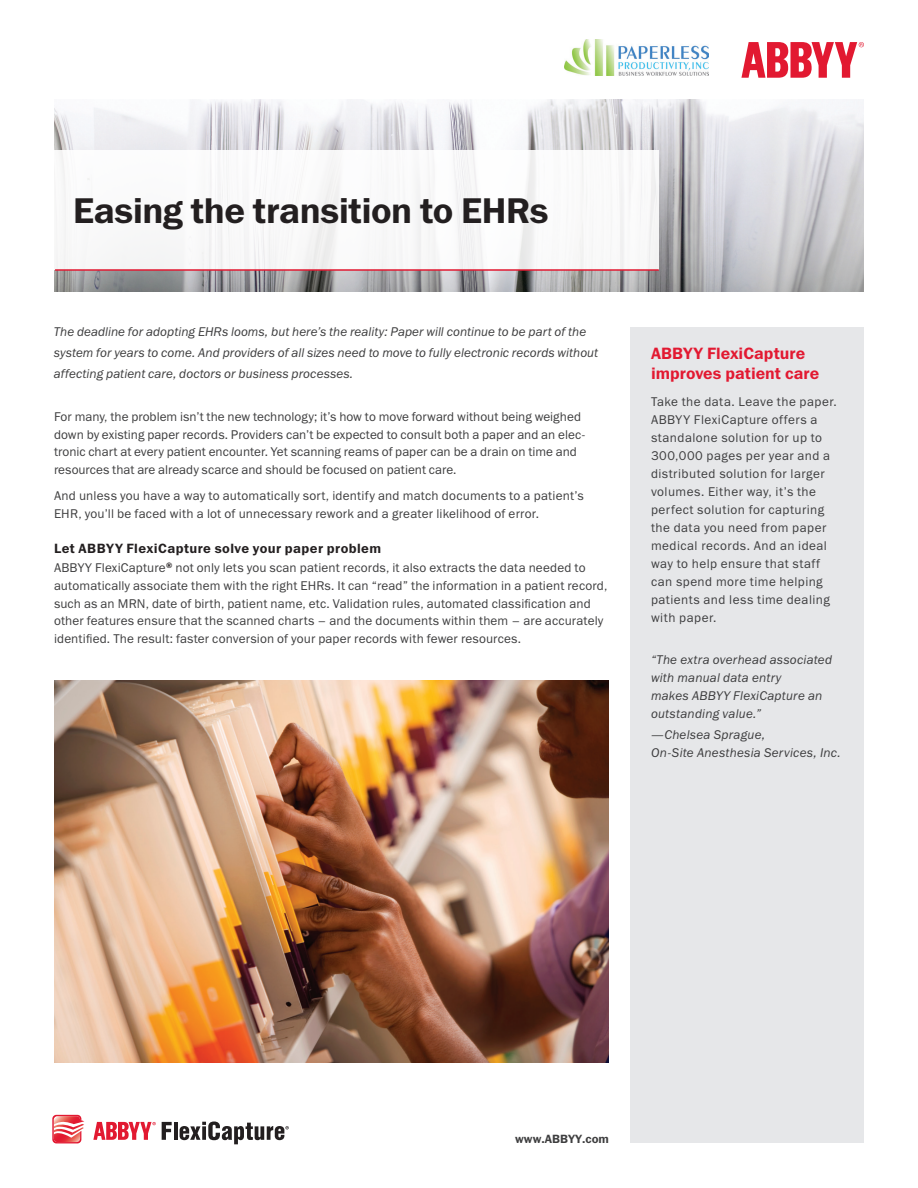
<style>
.page{position:relative;width:918px;height:1188px;background:#fff}
.page>*{position:absolute;margin:0;border:0;box-sizing:border-box;transform-origin:0 0}
.t1{font:36px "Franklin Gothic Demi ITC";letter-spacing:-.015em;color:#231f20}
.t2{font:16.5px/19.5px "Franklin Gothic Demi ITC";color:#e21931}
.t3{font:13.5px "Franklin Gothic Demi ITC";letter-spacing:.03em;color:#231f20}
.t4{font:12.75px/17.5px "Franklin Gothic Book ITC";letter-spacing:.015em;color:#3e3e3f}
.t5{font:italic 12.75px/18px "Franklin Gothic Book ITC";letter-spacing:.01em;color:#3e3e3f}
.t6{font:12.75px/18px "Franklin Gothic Book ITC";letter-spacing:.035em;color:#3e3e3f}
.t7{font:12px "Franklin Gothic Demi ITC";color:#3e3e3f}
</style>
<div class="page">
<svg style="left:741px;top:42px;width:123px;height:36px"></svg>
<img style="left:54px;top:99px;width:810px;height:192px">
<div style="left:630px;top:327px;width:234px;height:816px;background:#e6e7e9"></div>
<div style="left:47px;top:151px;width:612px;height:119px;background:#fff"></div>
<hr style="left:55px;top:269px;width:604px;height:2px;background:#e21931">
<svg style="left:162px;top:1122px;width:10px;height:18px"></svg>
<hr style="left:174px;top:1122px;width:3px;height:18px;background:#231f20">
<svg style="left:180px;top:1122px;width:109px;height:22px"></svg>
<svg style="left:93px;top:1122px;width:63px;height:18px"></svg>
<svg style="left:52px;top:1115px;width:32px;height:28px"></svg>
<img style="left:54px;top:680px;width:555px;height:383px">
<img style="left:564px;top:39px;width:144px;height:37px">
<h1 class="t1" style="left:73px;top:189px;width:477px">Easing the transition to EHRs</h1>
<p class="t5" style="left:54px;top:321px;width:546px;line-height:21px">The deadline for adopting EHRs looms, but here’s the reality: Paper will continue to be part of the system for years to come. And providers of all sizes need to move to fully electronic records without affecting patient care, doctors or business processes.</p>
<p class="t4" style="left:54px;top:408px;width:533px">For many, the problem isn’t the new technology; it’s how to move forward without being weighed down by existing paper records. Providers can’t be expected to consult both a paper and an elec&shy;tronic chart at every patient encounter. Yet scanning reams of paper can be a drain on time and resources that are already scarce and should be focused on patient care.</p>
<p class="t4" style="left:54px;top:487px;width:531px">And unless you have a way to automatically sort, identify and match documents to a patient’s<br>EHR, you’ll be faced with a lot of unnecessary rework and a greater likelihood of error.</p>
<p class="t3" style="left:54px;top:540px;width:329px">Let ABBYY FlexiCapture solve your paper problem</p>
<p class="t4" style="left:54px;top:559px;width:555px">ABBYY FlexiCapture<sup>®</sup> not only lets you scan patient records, it also extracts the data needed to automatically associate them with the right EHRs. It can “read” the information in a patient record, such as an MRN, date of birth, patient name, etc. Validation rules, automated classification and other features ensure that the scanned charts – and the documents within them – are accurately identified. The result: faster conversion of your paper records with fewer resources.</p>
<p class="t2" style="left:651px;top:344px;width:170px">ABBYY FlexiCapture improves patient care</p>
<p class="t6" style="left:651px;top:392px;width:187px">Take the data. Leave the paper.<br>ABBYY FlexiCapture offers a standalone solution for up to<br>300,000 pages per year and a distributed solution for larger volumes. Either way, it’s the perfect solution for capturing the data you need from paper medical records. And an ideal way to help ensure that staff can spend more time helping patients and less time dealing with paper.</p>
<p class="t5" style="left:651px;top:651px;width:183px">“The extra overhead associated with manual data entry<br>makes ABBYY FlexiCapture an outstanding value.”</p>
<p class="t5" style="left:651px;top:726px;width:191px">—Chelsea Sprague,<br>On-Site Anesthesia Services, Inc.</p>
<p class="t7" style="left:515px;top:1132px;width:95px">www.ABBYY.com</p>
</div>
